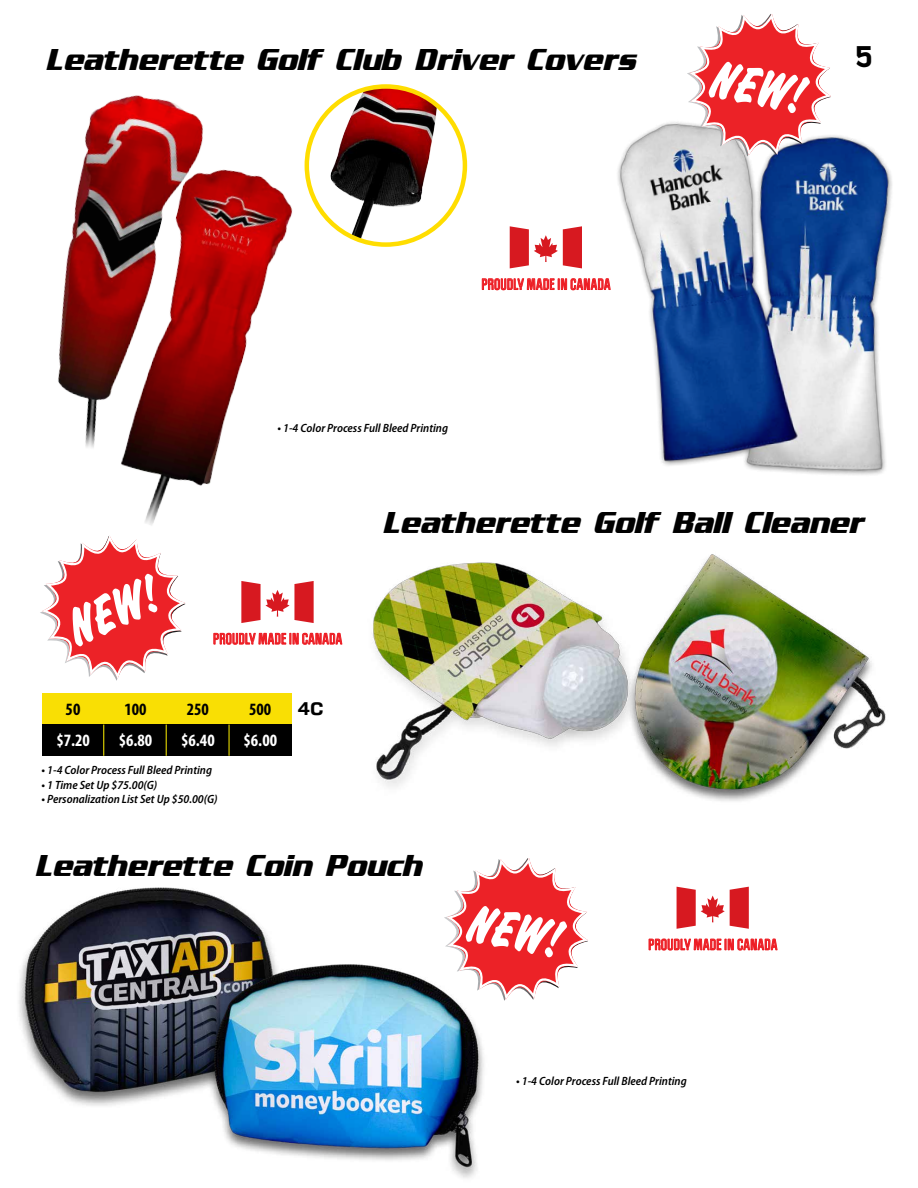
<style>
.page{position:relative;width:918px;height:1188px;background:#fff}
.page>*{position:absolute;margin:0;border:0;box-sizing:border-box;transform-origin:0 0}
.t1{font:700 37.5px "Kautiva Pro";color:#000}
.t2{font:italic 700 30px "Enter Sansman";color:#000;scale:.93 1}
.t3{font:700 condensed 17.4px "Myriad Pro";color:#fff}
.t4{font:700 condensed 17.4px "Myriad Pro";color:#000}
.t5{font:700 17.4px "Moire";color:#000}
.t6{font:700 13.5px "Politica";letter-spacing:.02em;color:#ed1d24}
.t7{font:italic 600 semi-condensed 12px "Myriad Pro";color:#000}
</style>
<div class="page">
<svg style="left:510px;top:226px;width:72px;height:42px"></svg>
<svg style="left:482px;top:278px;width:119px;height:13px"></svg>
<svg style="left:241px;top:581px;width:73px;height:42px"></svg>
<svg style="left:214px;top:632px;width:128px;height:13px"></svg>
<svg style="left:677px;top:887px;width:72px;height:42px"></svg>
<svg style="left:649px;top:938px;width:128px;height:13px"></svg>
<img style="left:601px;top:122px;width:291px;height:353px">
<img style="left:58px;top:84px;width:338px;height:441px">
<img style="left:652px;top:554px;width:234px;height:247px">
<img style="left:347px;top:510px;width:305px;height:277px">
<img style="left:19px;top:887px;width:243px;height:219px">
<img style="left:199px;top:929px;width:285px;height:249px">
<img style="left:307px;top:86px;width:158px;height:159px;border-radius:79px">
<div style="left:305px;top:84px;width:162px;height:163px;border:4px solid #fd0;border-radius:50%"></div>
<div style="left:42px;top:693px;width:250px;height:32px;background:#f9df04"></div>
<div style="left:42px;top:725px;width:250px;height:31px;background:#000"></div>
<hr style="left:104px;top:725px;width:1px;height:31px;background:#fff200">
<hr style="left:166px;top:725px;width:1px;height:31px;background:#fff200">
<hr style="left:229px;top:725px;width:1px;height:31px;background:#fff200">
<svg style="left:687px;top:14px;width:145px;height:143px"></svg>
<svg style="left:444px;top:858px;width:144px;height:143px"></svg>
<svg style="left:40px;top:535px;width:146px;height:146px"></svg>
<h2 class="t2" style="left:48px;top:43px;width:635px">Leatherette Golf Club Driver Covers</h2>
<h1 class="t1" style="left:855px;top:35px;width:19px">5</h1>
<p class="t6" style="left:481px;top:275px;width:131px">PROUDLY MADE IN CANADA</p>
<p class="t7" style="left:278px;top:420px;width:172px">• 1-4 Color Process Full Bleed Printing</p>
<p class="t6" style="left:213px;top:630px;width:131px">PROUDLY MADE IN CANADA</p>
<h3 class="t4" style="left:66px;top:699px;width:16px">50</h3>
<h3 class="t4" style="left:124px;top:699px;width:24px">100</h3>
<h3 class="t4" style="left:187px;top:699px;width:24px">250</h3>
<h3 class="t4" style="left:249px;top:699px;width:24px">500</h3>
<h3 class="t5" style="left:298px;top:699px;width:27px">4C</h3>
<h3 class="t3" style="left:56px;top:729px;width:35px">$7.20</h3>
<h3 class="t3" style="left:119px;top:729px;width:35px">$6.80</h3>
<h3 class="t3" style="left:181px;top:729px;width:35px">$6.40</h3>
<h3 class="t3" style="left:244px;top:729px;width:35px">$6.00</h3>
<p class="t7" style="left:42px;top:763px;width:172px">• 1-4 Color Process Full Bleed Printing</p>
<p class="t7" style="left:42px;top:777px;width:117px">• 1 Time Set Up $75.00(G)</p>
<p class="t7" style="left:42px;top:792px;width:178px">• Personalization List Set Up $50.00(G)</p>
<h2 class="t2" style="left:384px;top:506px;width:518px">Leatherette Golf Ball Cleaner</h2>
<h2 class="t2" style="left:37px;top:849px;width:418px">Leatherette Coin Pouch</h2>
<p class="t6" style="left:648px;top:936px;width:131px">PROUDLY MADE IN CANADA</p>
<p class="t7" style="left:516px;top:1074px;width:172px">• 1-4 Color Process Full Bleed Printing</p>
</div>
